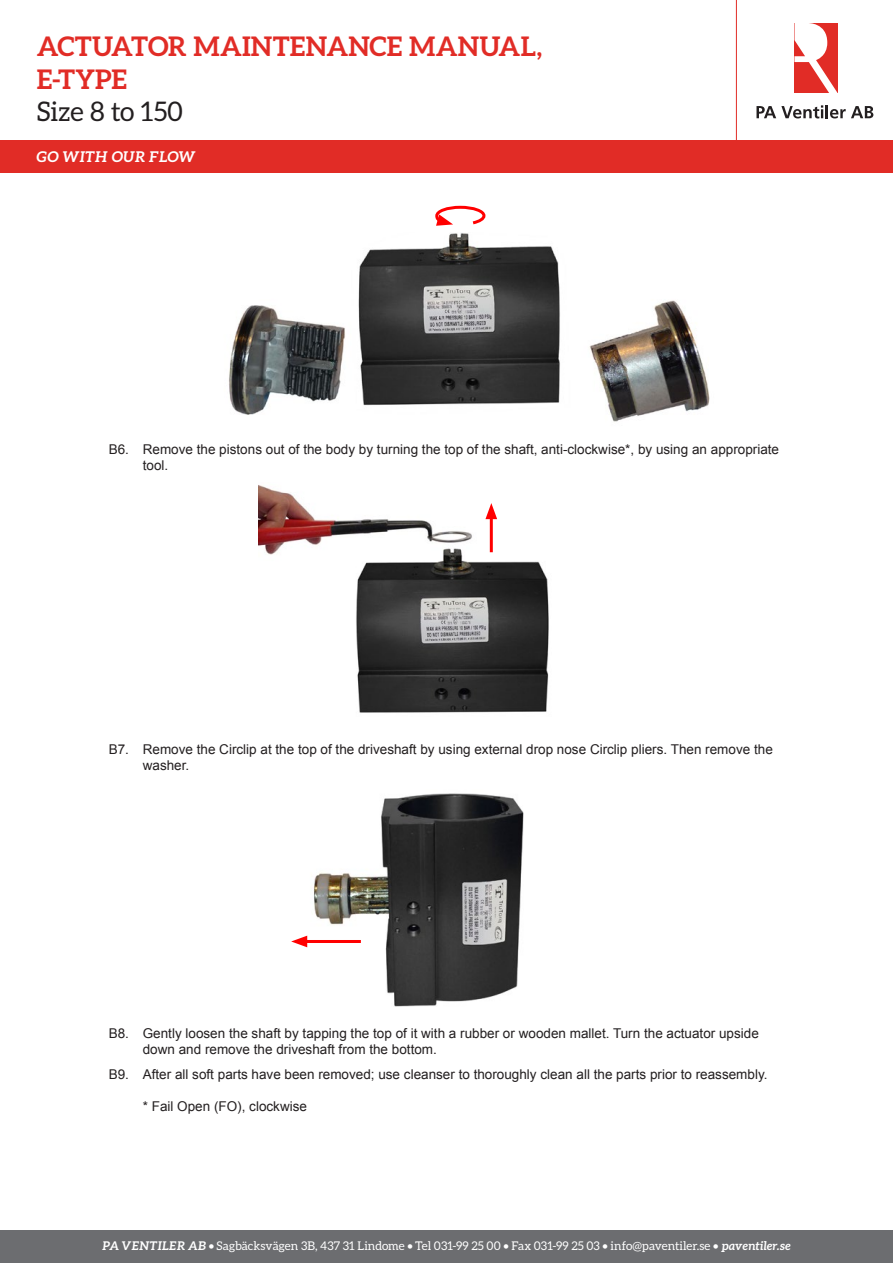
<style>
.page{position:relative;width:893px;height:1263px;background:#fff}
.page>*{position:absolute;margin:0;border:0;box-sizing:border-box;transform-origin:0 0}
.t1{font:700 27px/32.4px "Aleo";letter-spacing:.005em;color:#e12c26}
.t2{font:27px "Aleo";letter-spacing:-.005em;color:#231f20}
.t3{font:italic 700 14.85px "Aleo";letter-spacing:-.015em;color:#fff}
.t4{font:13.5px/16.2px "Arial";color:#231f20}
.t5{font:12px "Aleo";letter-spacing:.005em;color:#fff}
.s1{font-weight:700;font-style:italic}
</style>
<div class="page">
<hr style="left:736px;top:0;width:1px;height:157px;background:#e12c26">
<div style="left:0;top:1230px;width:893px;height:33px;background:#6c6d70"></div>
<div style="left:0;top:140px;width:893px;height:33px;background:#e12c26"></div>
<svg style="left:756px;top:105px;width:117px;height:13px"></svg>
<svg style="left:795px;top:23px;width:42px;height:70px"></svg>
<img style="left:258px;top:485px;width:291px;height:228px">
<img style="left:306px;top:793px;width:218px;height:214px">
<img style="left:229px;top:233px;width:481px;height:189px">
<svg style="left:435px;top:205px;width:51px;height:21px"></svg>
<hr style="left:490px;top:513px;width:3px;height:39px;background:#f00">
<svg style="left:485px;top:503px;width:12px;height:16px"></svg>
<hr style="left:302px;top:940px;width:59px;height:3px;background:#f00">
<svg style="left:291px;top:936px;width:16px;height:11px"></svg>
<p class="t1" style="left:37px;top:30px;width:507px">ACTUATOR MAINTENANCE MANUAL,<br>E-TYPE</p>
<p class="t2" style="left:37px;top:96px;width:148px">Size 8 to 150</p>
<p class="t3" style="left:37px;top:148px;width:161px">GO WITH OUR FLOW</p>
<p class="t4" style="left:143px;top:441px;width:638px;text-indent:-34px">B6. Remove the pistons out of the body by turning the top of the shaft, anti-clockwise*, by using an appropriate tool.</p>
<p class="t4" style="left:143px;top:741px;width:631px;text-indent:-34px">B7. Remove the Circlip at the top of the driveshaft by using external drop nose Circlip pliers. Then remove the washer.</p>
<p class="t4" style="left:143px;top:1025px;width:618px;text-indent:-34px">B8. Gently loosen the shaft by tapping the top of it with a rubber or wooden mallet. Turn the actuator upside down and remove the driveshaft from the bottom.</p>
<p class="t4" style="left:109px;top:1066px;width:660px">B9. After all soft parts have been removed; use cleanser to thoroughly clean all the parts prior to reassembly.</p>
<p class="t4" style="left:143px;top:1098px;width:166px">* Fail Open (FO), clockwise</p>
<p class="t5" style="left:102px;top:1239px;width:690px"><span class="s1">PA VENTILER AB</span> • Sagbäcksvägen 3B, 437 31 Lindome • Tel 031-99 25 00 • Fax 031-99 25 03 • info@paventiler.se • <span class="s1">paventiler.se</span></p>
</div>
